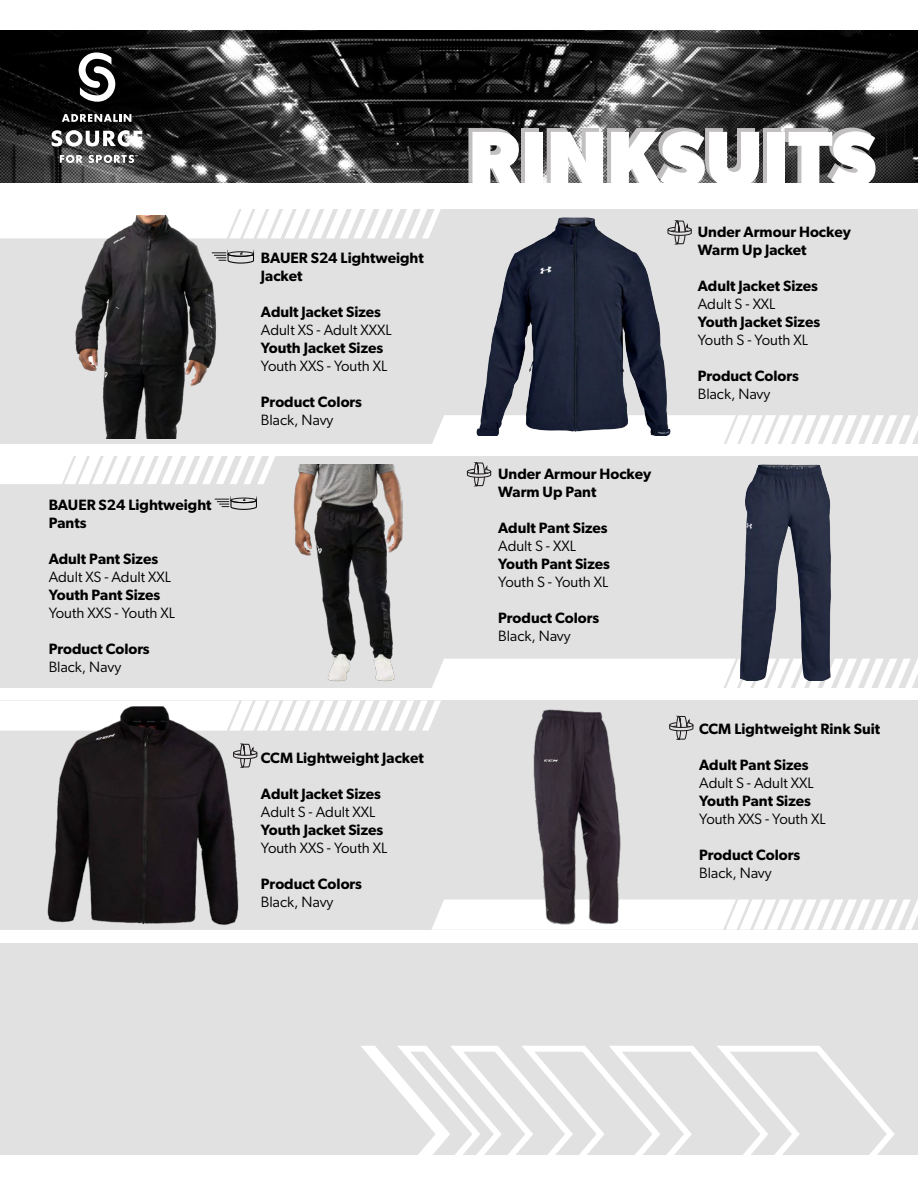
<style>
.page{position:relative;width:918px;height:1188px;background:#fff}
.page>*{position:absolute;margin:0;border:0;box-sizing:border-box;transform-origin:0 0}
.t1{font:700 79.35px "Gibson";color:#fff}
.t2{font:600 15px/18px "Gibson";color:#000}
.t3{font:15px "Gibson";color:#000}
</style>
<div class="page">
<img style="left:0;top:30px;width:918px;height:153px">
<svg style="left:79px;top:52px;width:36px;height:50px"></svg>
<svg style="left:62px;top:114px;width:69px;height:8px"></svg>
<svg style="left:60px;top:155px;width:23px;height:8px"></svg>
<svg style="left:52px;top:130px;width:90px;height:17px"></svg>
<svg style="left:89px;top:155px;width:49px;height:8px"></svg>
<div style="left:0;top:457px;width:918px;height:231px;background:#e1e1e1"></div>
<div style="left:0;top:210px;width:918px;height:234px;background:#e1e1e1"></div>
<div style="left:0;top:700px;width:918px;height:230px;background:#e1e1e1"></div>
<div style="left:0;top:943px;width:918px;height:212px;background:#e1e1e1"></div>
<svg style="left:361px;top:1046px;width:533px;height:109px"></svg>
<svg style="left:432px;top:899px;width:486px;height:31px"></svg>
<svg style="left:432px;top:415px;width:486px;height:29px"></svg>
<svg style="left:434px;top:659px;width:484px;height:29px;background:#fbfbfb"></svg>
<svg style="left:0;top:209px;width:441px;height:29px"></svg>
<svg style="left:0;top:700px;width:441px;height:31px"></svg>
<svg style="left:0;top:456px;width:276px;height:28px"></svg>
<img style="left:293px;top:465px;width:141px;height:223px">
<img style="left:465px;top:218px;width:219px;height:218px">
<img style="left:709px;top:464px;width:162px;height:216px">
<img style="left:1px;top:700px;width:282px;height:225px">
<img style="left:509px;top:709px;width:131px;height:218px">
<img style="left:43px;top:216px;width:223px;height:223px">
<svg style="left:212px;top:251px;width:43px;height:13px"></svg>
<svg style="left:215px;top:497px;width:42px;height:13px"></svg>
<svg style="left:233px;top:743px;width:25px;height:25px"></svg>
<svg style="left:669px;top:715px;width:25px;height:25px"></svg>
<svg style="left:466px;top:462px;width:26px;height:25px"></svg>
<svg style="left:667px;top:220px;width:25px;height:25px"></svg>
<p class="t2" style="left:49px;top:495px;width:164px">BAUER S24 Lightweight<br>Pants</p>
<p class="t2" style="left:49px;top:549px;width:111px">Adult Pant Sizes</p>
<p class="t3" style="left:49px;top:568px;width:124px">Adult XS - Adult XXL</p>
<p class="t2" style="left:49px;top:585px;width:113px">Youth Pant Sizes</p>
<p class="t3" style="left:49px;top:604px;width:128px">Youth XXS - Youth XL</p>
<p class="t2" style="left:49px;top:639px;width:103px">Product Colors</p>
<p class="t3" style="left:49px;top:658px;width:74px">Black, Navy</p>
<p class="t2" style="left:261px;top:249px;width:164px">BAUER S24 Lightweight<br>Jacket</p>
<p class="t2" style="left:261px;top:303px;width:122px">Adult Jacket Sizes</p>
<p class="t3" style="left:261px;top:321px;width:132px">Adult XS - Adult XXXL</p>
<p class="t2" style="left:261px;top:339px;width:124px">Youth Jacket Sizes</p>
<p class="t3" style="left:261px;top:357px;width:128px">Youth XXS - Youth XL</p>
<p class="t2" style="left:261px;top:393px;width:103px">Product Colors</p>
<p class="t3" style="left:261px;top:411px;width:74px">Black, Navy</p>
<p class="t2" style="left:261px;top:748px;width:164px">CCM Lightweight Jacket</p>
<p class="t2" style="left:261px;top:784px;width:122px">Adult Jacket Sizes</p>
<p class="t3" style="left:261px;top:802px;width:116px">Adult S - Adult XXL</p>
<p class="t2" style="left:261px;top:820px;width:124px">Youth Jacket Sizes</p>
<p class="t3" style="left:261px;top:838px;width:128px">Youth XXS - Youth XL</p>
<p class="t2" style="left:261px;top:874px;width:103px">Product Colors</p>
<p class="t3" style="left:261px;top:892px;width:74px">Black, Navy</p>
<h1 class="t1" style="left:468px;top:112px;width:409px">RINKSUITS</h1>
<p class="t2" style="left:498px;top:464px;width:155px">Under Armour Hockey<br>Warm Up Pant</p>
<p class="t2" style="left:498px;top:518px;width:111px">Adult Pant Sizes</p>
<p class="t3" style="left:498px;top:537px;width:79px">Adult S - XXL</p>
<p class="t2" style="left:498px;top:554px;width:113px">Youth Pant Sizes</p>
<p class="t3" style="left:498px;top:573px;width:112px">Youth S - Youth XL</p>
<p class="t2" style="left:498px;top:608px;width:103px">Product Colors</p>
<p class="t3" style="left:498px;top:627px;width:74px">Black, Navy</p>
<p class="t2" style="left:698px;top:223px;width:155px">Under Armour Hockey<br>Warm Up Jacket</p>
<p class="t2" style="left:698px;top:277px;width:122px">Adult Jacket Sizes</p>
<p class="t3" style="left:698px;top:295px;width:79px">Adult S - XXL</p>
<p class="t2" style="left:698px;top:313px;width:124px">Youth Jacket Sizes</p>
<p class="t3" style="left:698px;top:331px;width:112px">Youth S - Youth XL</p>
<p class="t2" style="left:698px;top:367px;width:103px">Product Colors</p>
<p class="t3" style="left:698px;top:385px;width:74px">Black, Navy</p>
<p class="t2" style="left:699px;top:720px;width:182px">CCM Lightweight Rink Suit</p>
<p class="t2" style="left:699px;top:756px;width:111px">Adult Pant Sizes</p>
<p class="t3" style="left:699px;top:774px;width:116px">Adult S - Adult XXL</p>
<p class="t2" style="left:699px;top:792px;width:113px">Youth Pant Sizes</p>
<p class="t3" style="left:699px;top:810px;width:128px">Youth XXS - Youth XL</p>
<p class="t2" style="left:699px;top:846px;width:103px">Product Colors</p>
<p class="t3" style="left:699px;top:864px;width:74px">Black, Navy</p>
</div>
